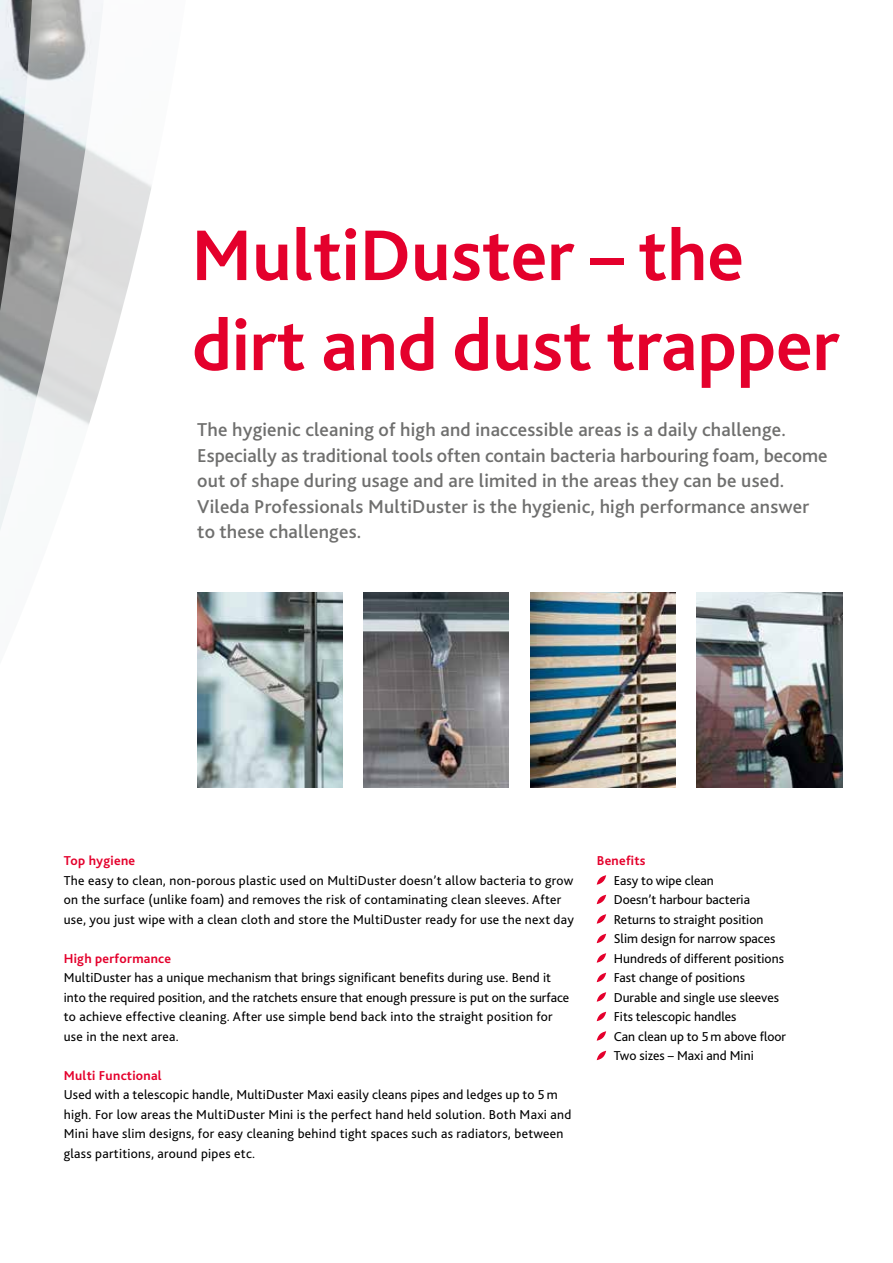
<style>
.page{position:relative;width:893px;height:1263px;background:#fff}
.page>*{position:absolute;margin:0;border:0;box-sizing:border-box;transform-origin:0 0}
.t1{font:700 75px/90px "Bliss";color:#e4002c}
.t2{font:500 19.5px/25.5px "Bliss";letter-spacing:.01em;color:#6f6f6e}
.t3{font:13.5px/19.5px "Bliss";letter-spacing:.01em;color:#000}
.t4{font:700 13.5px "Bliss";letter-spacing:.02em;color:#e4002c}
</style>
<div class="page">
<svg style="left:0;top:0;width:217px;height:788px"></svg>
<svg style="left:597px;top:875px;width:9px;height:10px"></svg>
<svg style="left:597px;top:895px;width:9px;height:9px"></svg>
<svg style="left:597px;top:914px;width:9px;height:10px"></svg>
<svg style="left:597px;top:934px;width:9px;height:9px"></svg>
<svg style="left:597px;top:953px;width:9px;height:10px"></svg>
<svg style="left:597px;top:973px;width:9px;height:9px"></svg>
<svg style="left:597px;top:992px;width:9px;height:10px"></svg>
<svg style="left:597px;top:1012px;width:9px;height:9px"></svg>
<svg style="left:597px;top:1031px;width:9px;height:10px"></svg>
<svg style="left:597px;top:1051px;width:9px;height:9px"></svg>
<img style="left:197px;top:592px;width:145px;height:195px">
<img style="left:364px;top:592px;width:145px;height:195px">
<img style="left:530px;top:592px;width:145px;height:195px">
<img style="left:697px;top:592px;width:145px;height:195px">
<h1 class="t1" style="left:191px;top:210px;width:650px">MultiDuster – the dirt and dust trapper</h1>
<p class="t2" style="left:197px;top:417px;width:632px">The hygienic cleaning of high and inaccessible areas is a daily challenge.<br>Especially as traditional tools often contain bacteria harbouring foam, become out of shape during usage and are limited in the areas they can be used.<br>Vileda Professionals MultiDuster is the hygienic, high performance answer to these challenges.</p>
<p class="t4" style="left:64px;top:852px;width:73px">Top hygiene</p>
<p class="t3" style="left:64px;top:870px;width:512px">The easy to clean, non-porous plastic used on MultiDuster doesn’t allow bacteria to grow on the surface (unlike foam) and removes the risk of contaminating clean sleeves. After use, you just wipe with a clean cloth and store the MultiDuster ready for use the next day</p>
<p class="t4" style="left:64px;top:950px;width:109px">High performance</p>
<p class="t3" style="left:64px;top:968px;width:507px">MultiDuster has a unique mechanism that brings significant benefits during use. Bend it into the required position, and the ratchets ensure that enough pressure is put on the surface to achieve effective cleaning. After use simple bend back into the straight position for use in the next area.</p>
<p class="t4" style="left:64px;top:1067px;width:100px">Multi Functional</p>
<p class="t3" style="left:64px;top:1085px;width:509px">Used with a telescopic handle, MultiDuster Maxi easily cleans pipes and ledges up to 5 m high. For low areas the MultiDuster Mini is the perfect hand held solution. Both Maxi and Mini have slim designs, for easy cleaning behind tight spaces such as radiators, between glass partitions, around pipes etc.</p>
<p class="t4" style="left:597px;top:852px;width:50px">Benefits</p>
<p class="t3" style="left:614px;top:870px;width:174px">Easy to wipe clean<br>Doesn’t harbour bacteria<br>Returns to straight position<br>Slim design for narrow spaces<br>Hundreds of different positions<br>Fast change of positions<br>Durable and single use sleeves<br>Fits telescopic handles<br>Can clean up to 5m above floor<br>Two sizes – Maxi and Mini</p>
</div>
